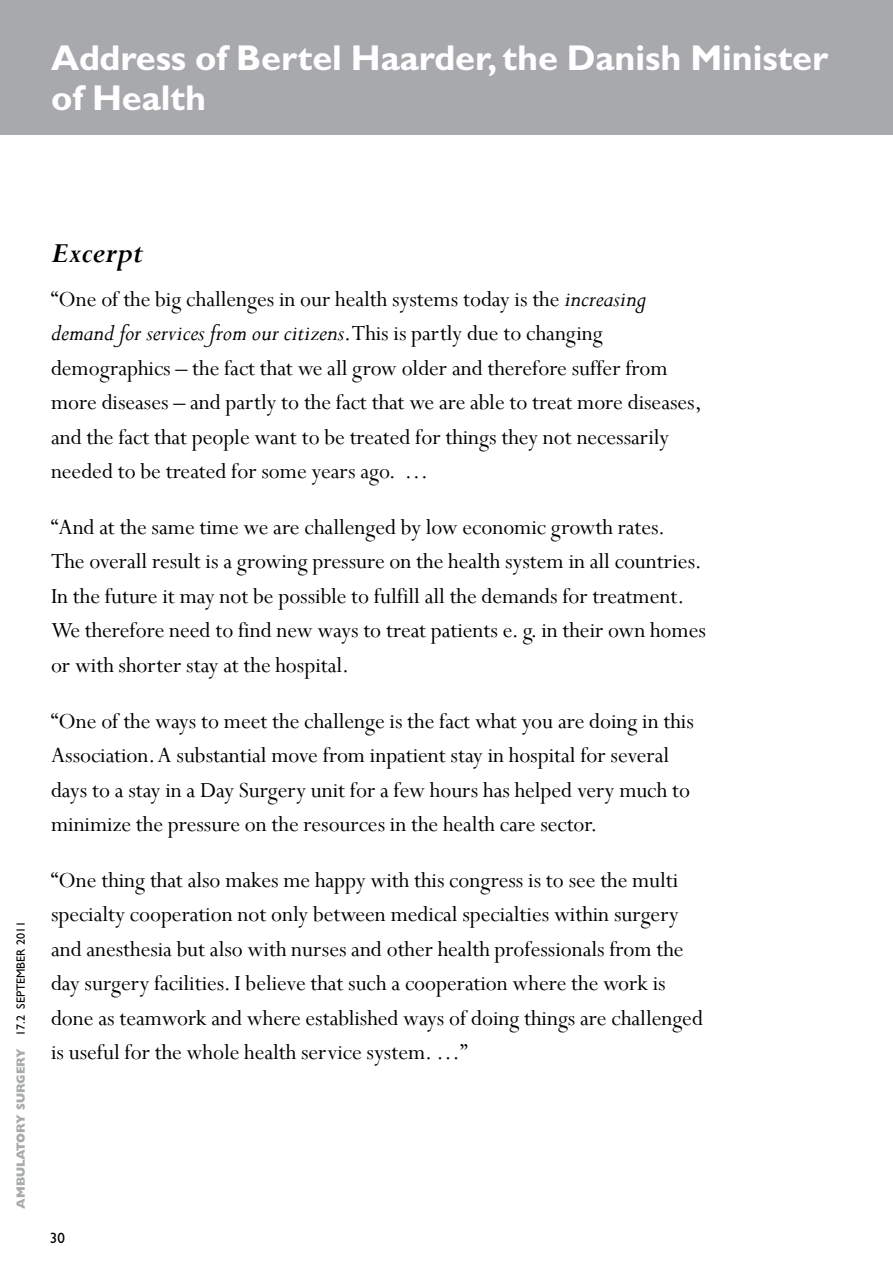
<style>
.page{position:relative;width:893px;height:1263px;background:#fff}
.page>*{position:absolute;margin:0;border:0;box-sizing:border-box;transform-origin:0 0}
.t1{font:700 36px/40.5px "Gill Sans";color:#fff}
.t2{font:italic 700 31.5px "Perpetua";color:#000}
.t3{font:italic 25.5px "Perpetua";color:#000}
.t4{font:24px/34.5px "Perpetua";color:#000}
.t5{font:15px "Gill Sans";color:#000}
.t6{font:800 12px "Gill Sans";color:#a9acae}
.s1{font-weight:400;color:#000}
.s2{font-style:italic;font-size:25.5px}
.s3{font-style:normal;font-size:24px}
</style>
<div class="page">
<div style="left:0;top:0;width:893px;height:135px;background:#a7a9ac"></div>
<h1 class="t1" style="left:51px;top:37px;width:779px">Address of Bertel Haarder, the Danish Minister of Health</h1>
<p class="t6" style="left:14px;top:1209px;width:289px;rotate:-90deg">AMBULATORY SURGERY <span class="s1">17.2 SEPTEMBER 2011</span></p>
<h2 class="t2" style="left:51px;top:233px;width:94px">Excerpt</h2>
<p class="t4" style="left:51px;top:281px;width:597px">“One of the big challenges in our health systems today is the <span class="s2">increasing</span></p>
<p class="t3" style="left:51px;top:317px;width:553px">demand for services from our citizens<span class="s3">. This is partly due to changing</span></p>
<p class="t4" style="left:51px;top:350px;width:652px">demographics – the fact that we all grow older and therefore suffer from more diseases – and partly to the fact that we are able to treat more diseases, and the fact that people want to be treated for things they not necessarily needed to be treated for some years ago. …</p>
<p class="t4" style="left:51px;top:509px;width:656px">“And at the same time we are challenged by low economic growth rates.<br>The overall result is a growing pressure on the health system in all countries.<br>In the future it may not be possible to fulfill all the demands for treatment.<br>We therefore need to find new ways to treat patients e. g. in their own homes or with shorter stay at the hospital.</p>
<p class="t4" style="left:51px;top:703px;width:644px">“One of the ways to meet the challenge is the fact what you are doing in this Association. A substantial move from inpatient stay in hospital for several days to a stay in a Day Surgery unit for a few hours has helped very much to minimize the pressure on the resources in the health care sector.</p>
<p class="t4" style="left:51px;top:862px;width:653px">“One thing that also makes me happy with this congress is to see the multi specialty cooperation not only between medical specialties within surgery and anesthesia but also with nurses and other health professionals from the day surgery facilities. I believe that such a cooperation where the work is done as teamwork and where established ways of doing things are challenged is useful for the whole health service system. …”</p>
<p class="t5" style="left:50px;top:1230px;width:16px">30</p>
</div>
